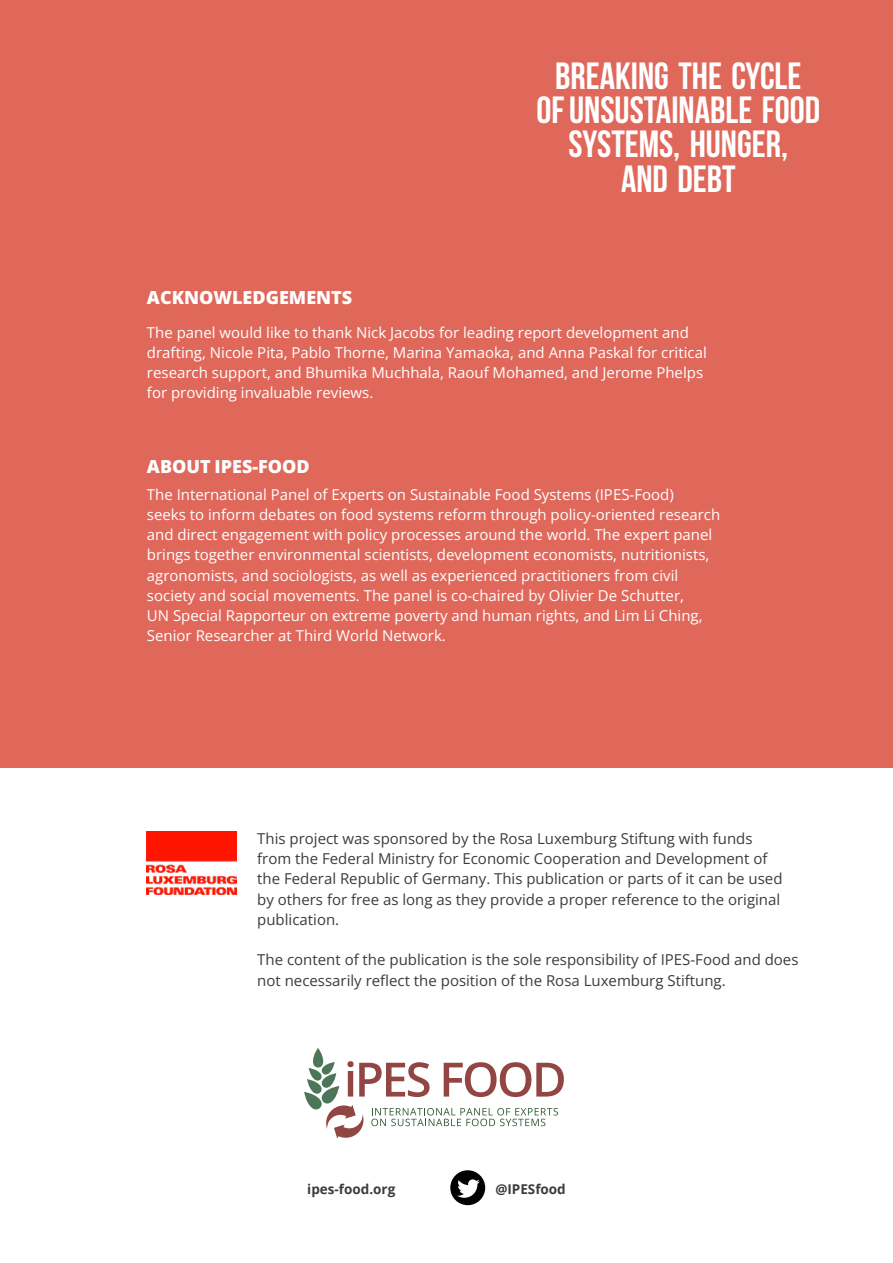
<style>
.page{position:relative;width:893px;height:1263px;background:#fff}
.page>*{position:absolute;margin:0;border:0;box-sizing:border-box;transform-origin:0 0}
.texte{font:37.8px/34px "Bebas Neue";color:#fff;text-align:center}
.texte-2{font:18px "Open Sans";color:#fff}
.t1{font:15px/20.2px "Open Sans";color:#fff}
.t2{font:15px/20.2px "Open Sans";color:#3c3c3b}
.texte-3{font:700 13.5px "Open Sans";color:#3c3c3b}
</style>
<div class="page">
<div style="left:0;top:0;width:893px;height:767px;background:#e0685b"></div>
<img style="left:147px;top:831px;width:89px;height:63px">
<svg style="left:304px;top:1048px;width:260px;height:90px"></svg>
<div style="left:450px;top:1170px;width:35px;height:35px;background:#000300;border-radius:50%"></div>
<svg style="left:457px;top:1179px;width:23px;height:19px"></svg>
<p class="texte" style="left:536px;top:59px;width:285px">BREAKING THE CYCLE<br>OF UNSUSTAINABLE FOOD<br>SYSTEMS, HUNGER,<br>AND DEBT</p>
<p class="texte-2" style="left:147px;top:285px;width:207px">ACKNOWLEDGEMENTS</p>
<p class="t1" style="left:147px;top:322px;width:561px">The panel would like to thank Nick Jacobs for leading report development and drafting, Nicole Pita, Pablo Thorne, Marina Yamaoka, and Anna Paskal for critical research support, and Bhumika Muchhala, Raouf Mohamed, and Jerome Phelps for providing invaluable reviews.</p>
<p class="texte-2" style="left:147px;top:454px;width:164px">ABOUT IPES-FOOD</p>
<p class="t1" style="left:147px;top:484px;width:575px">The International Panel of Experts on Sustainable Food Systems (IPES-Food)<br>seeks to inform debates on food systems reform through policy-oriented research and direct engagement with policy processes around the world. The expert panel brings together environmental scientists, development economists, nutritionists, agronomists, and sociologists, as well as experienced practitioners from civil society and social movements. The panel is co-chaired by Olivier De Schutter,<br>UN Special Rapporteur on extreme poverty and human rights, and Lim Li Ching, Senior Researcher at Third World Network.</p>
<p class="t2" style="left:257px;top:828px;width:527px">This project was sponsored by the Rosa Luxemburg Stiftung with funds from the Federal Ministry for Economic Cooperation and Development of the Federal Republic of Germany. This publication or parts of it can be used by others for free as long as they provide a proper reference to the original publication.</p>
<p class="t2" style="left:257px;top:949px;width:543px">The content of the publication is the sole responsibility of IPES-Food and does not necessarily reflect the position of the Rosa Luxemburg Stiftung.</p>
<p class="texte-3" style="left:307px;top:1180px;width:90px">ipes-food.org</p>
<p class="texte-3" style="left:495px;top:1180px;width:72px">@IPESfood</p>
</div>
